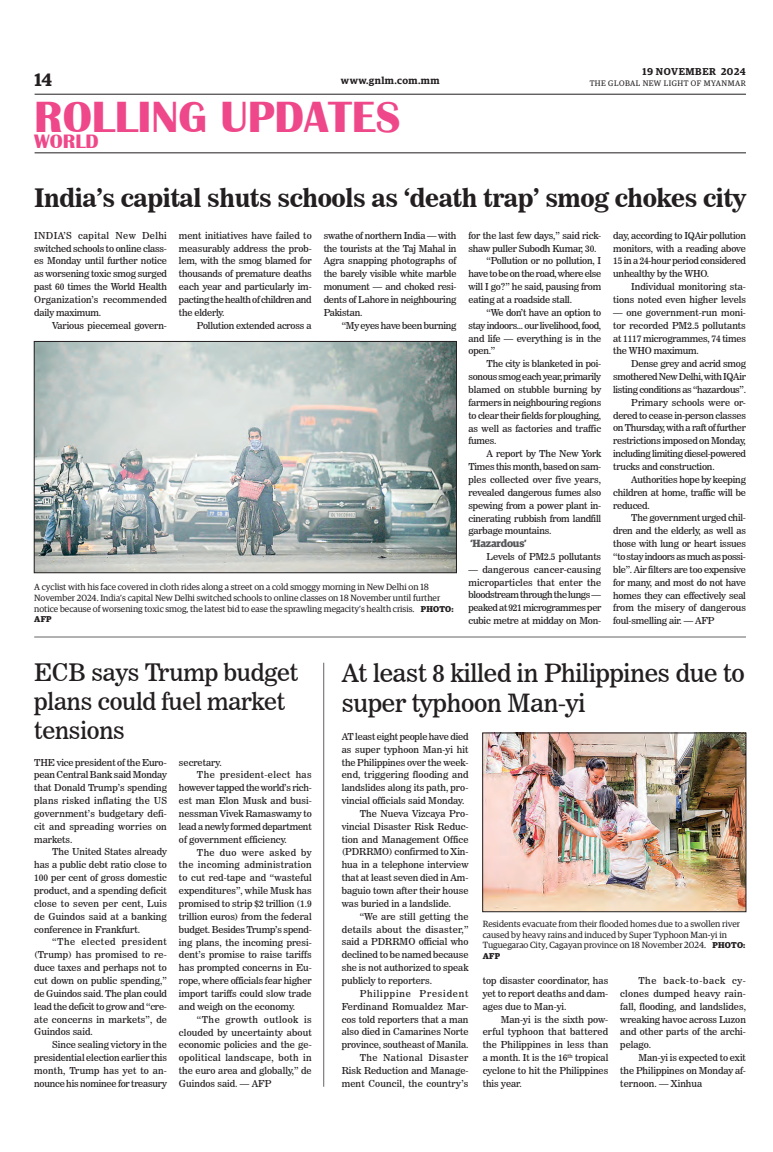
<style>
.page{position:relative;width:773px;height:1152px;background:#fff}
.page>*{position:absolute;margin:0;border:0;box-sizing:border-box;transform-origin:0 0}
.t1{font:700 45px "Britannic";color:#ef488a}
._2_Clm_Head{font:25.3px "News 706 BT Bold C";letter-spacing:-.02em;color:#231f20}
._2_Clm_Head-2{font:25px/30px "News 706 BT Roman C";letter-spacing:-.01em;color:#231f20}
._2_Clm_Head-3{font:24px/28.8px "News 706 BT Roman C";letter-spacing:-.01em;color:#231f20}
.t2{font:700 20px "Britannic";color:#ef488a}
.t3{font:600 18px "Guardian Egyp";color:#231f20}
.Sub_Body{font:700 10.5px "Guardian Egyp";letter-spacing:-.02em;color:#57585a}
.t4{font:600 10px "Guardian Egyp";letter-spacing:.05em;color:#231f20}
._2nd_Body{font:9.5px/12.9px "News 706 BT Roman C";letter-spacing:-.01em;color:#231f20;text-align:justify}
.Normal_Para{font:9.5px/12.9px "News 706 BT Roman C";color:#231f20;text-align:justify}
._2nd_Body-2{font:9.5px "News 706 BT Roman C";letter-spacing:-.03em;color:#231f20}
.t5{font:9px/10.8px "Guardian Egyp";color:#231f20}
.t6{font:700 8.5px "Guardian Egyp";letter-spacing:.02em;color:#231f20}
.t7{font:8px "Guardian Egyp";letter-spacing:.06em;color:#231f20}
.s1{font-weight:700;font-size:8.5px}
</style>
<div class="page">
<hr style="left:35px;top:94px;width:711px;height:1px;background:#231f20">
<hr style="left:35px;top:152px;width:711px;height:1px;background:#231f20">
<img style="left:36px;top:343px;width:418px;height:228px">
<div style="left:34px;top:341px;width:422px;height:232px;border:1px solid #231f20"></div>
<hr style="left:34px;top:637px;width:712px;height:1px;background:#231f20">
<img style="left:484px;top:735px;width:260px;height:175px">
<div style="left:482px;top:733px;width:264px;height:179px;border:1px solid #231f20"></div>
<hr style="left:323px;top:663px;width:1px;height:424px;background:#231f20">
<p class="t4" style="left:642px;top:64px;width:105px">19 NOVEMBER 2024</p>
<h3 class="t3" style="left:35px;top:67px;width:19px">14</h3>
<p class="t4" style="left:341px;top:73px;width:100px">www.gnlm.com.mm</p>
<p class="t7" style="left:589px;top:78px;width:158px">THE GLOBAL NEW LIGHT OF MYANMAR</p>
<h1 class="t1" style="left:34px;top:92px;width:368px">ROLLING UPDATES</h1>
<h3 class="t2" style="left:34px;top:130px;width:66px">WORLD</h3>
<p class="_2_Clm_Head" style="left:34px;top:182px;width:713px">India’s capital shuts schools as ‘death trap’ smog chokes city</p>
<p class="Normal_Para" style="left:34px;top:229px;width:134px">INDIA’S capital New Delhi switched schools to online class&shy;es Monday until further notice as worsening toxic smog surged past 60 times the World Health Organization’s recommended daily maximum.</p>
<p class="_2nd_Body" style="left:52px;top:319px;width:116px">Various piecemeal govern-</p>
<p class="_2nd_Body" style="left:613px;top:229px;width:134px">day, according to IQAir pollution monitors, with a reading above 15 in a 24-hour period considered unhealthy by the WHO.</p>
<p class="_2nd_Body" style="left:613px;top:280px;width:134px;text-align:right">Individual monitoring sta&shy;tions noted even higher levels</p>
<p class="_2nd_Body" style="left:613px;top:306px;width:134px">— one government-run moni&shy;tor recorded PM2.5 pollutants at 1117 microgrammes, 74 times the WHO maximum.</p>
<p class="_2nd_Body" style="left:613px;top:357px;width:134px;text-indent:18px">Dense grey and acrid smog smothered New Delhi, with IQAir listing conditions as “hazardous”.</p>
<p class="_2nd_Body" style="left:613px;top:396px;width:134px;text-indent:18px">Primary schools were or&shy;dered to cease in-person classes on Thursday, with a raft of further restrictions imposed on Monday, including limiting diesel-powered trucks and construction.</p>
<p class="_2nd_Body" style="left:613px;top:473px;width:134px;text-indent:18px">Authorities hope by keeping children at home, traffic will be reduced.</p>
<p class="_2nd_Body" style="left:613px;top:512px;width:134px;text-indent:18px">The government urged chil&shy;dren and the elderly, as well as those with lung or heart issues “to stay indoors as much as possi&shy;ble”. Air filters are too expensive for many, and most do not have homes they can effectively seal from the misery of dangerous foul-smelling air. — AFP</p>
<p class="_2nd_Body" style="left:179px;top:229px;width:134px">ment initiatives have failed to measurably address the prob&shy;lem, with the smog blamed for thousands of premature deaths each year and particularly im&shy;pacting the health of children and the elderly.</p>
<p class="_2nd_Body" style="left:197px;top:319px;width:116px">Pollution extended across a</p>
<p class="_2nd_Body" style="left:324px;top:229px;width:134px">swathe of northern India — with the tourists at the Taj Mahal in Agra snapping photographs of the barely visible white marble monument — and choked resi&shy;dents of Lahore in neighbouring Pakistan.</p>
<p class="_2nd_Body-2" style="left:342px;top:320px;width:116px">“My eyes have been burning</p>
<p class="_2nd_Body" style="left:468px;top:229px;width:134px">for the last few days,” said rick&shy;shaw puller Subodh Kumar, 30.</p>
<p class="_2nd_Body" style="left:468px;top:255px;width:134px;text-indent:18px">“Pollution or no pollution, I have to be on the road, where else will I go?” he said, pausing from eating at a roadside stall.</p>
<p class="_2nd_Body" style="left:468px;top:306px;width:134px;text-indent:18px">“We don’t have an option to stay indoors... our livelihood, food, and life — everything is in the open.”</p>
<p class="_2nd_Body" style="left:468px;top:357px;width:134px;text-indent:18px">The city is blanketed in poi&shy;sonous smog each year, primarily blamed on stubble burning by farmers in neighbouring regions to clear their fields for ploughing, as well as factories and traffic fumes.</p>
<p class="_2nd_Body" style="left:468px;top:447px;width:134px;text-indent:18px">A report by The New York Times this month, based on sam&shy;ples collected over five years, revealed dangerous fumes also spewing from a power plant in&shy;cinerating rubbish from landfill garbage mountains.</p>
<p class="Sub_Body" style="left:470px;top:535px;width:58px">‘Hazardous’</p>
<p class="_2nd_Body" style="left:486px;top:550px;width:116px">Levels of PM2.5 pollutants</p>
<p class="_2nd_Body" style="left:468px;top:563px;width:134px">— dangerous cancer-causing microparticles that enter the bloodstream through the lungs — peaked at 921 microgrammes per cubic metre at midday on Mon-</p>
<p class="t5" style="left:34px;top:581px;width:421px">A cyclist with his face covered in cloth rides along a street on a cold smoggy morning in New Delhi on 18<br>November 2024. India’s capital New Delhi switched schools to online classes on 18 November until further notice because of worsening toxic smog, the latest bid to ease the sprawling megacity’s health crisis. <span class="s1">PHOTO:</span></p>
<p class="t6" style="left:34px;top:613px;width:19px">AFP</p>
<p class="_2_Clm_Head-3" style="left:34px;top:658px;width:265px">ECB says Trump budget plans could fuel market tensions</p>
<p class="Normal_Para" style="left:34px;top:756px;width:134px">THE vice president of the Euro&shy;pean Central Bank said Monday that Donald Trump’s spending plans risked inflating the US government’s budgetary defi&shy;cit and spreading worries on markets.</p>
<p class="_2nd_Body" style="left:34px;top:846px;width:134px;text-indent:18px">The United States already has a public debt ratio close to 100 per cent of gross domestic product, and a spending deficit close to seven per cent, Luis de Guindos said at a banking conference in Frankfurt.</p>
<p class="_2nd_Body" style="left:34px;top:936px;width:134px;text-indent:18px">“The elected president (Trump) has promised to re&shy;duce taxes and perhaps not to cut down on public spending,” de Guindos said. The plan could lead the deficit to grow and “cre&shy;ate concerns in markets”, de Guindos said.</p>
<p class="_2nd_Body" style="left:34px;top:1038px;width:134px;text-indent:18px">Since sealing victory in the presidential election earlier this month, Trump has yet to an&shy;nounce his nominee for treasury</p>
<p class="_2nd_Body" style="left:179px;top:756px;width:44px">secretary.</p>
<p class="_2nd_Body" style="left:179px;top:769px;width:134px;text-indent:18px">The president-elect has however tapped the world’s rich&shy;est man Elon Musk and busi&shy;nessman Vivek Ramaswamy to lead a newly formed department of government efficiency.</p>
<p class="_2nd_Body" style="left:179px;top:846px;width:134px;text-indent:18px">The duo were asked by the incoming administration to cut red-tape and “wasteful expenditures”, while Musk has promised to strip $2 trillion (1.9 trillion euros) from the federal budget. Besides Trump’s spend&shy;ing plans, the incoming presi&shy;dent’s promise to raise tariffs has prompted concerns in Eu&shy;rope, where officials fear higher import tariffs could slow trade and weigh on the economy.</p>
<p class="_2nd_Body" style="left:179px;top:1013px;width:134px;text-indent:18px">“The growth outlook is clouded by uncertainty about economic policies and the ge&shy;opolitical landscape, both in the euro area and globally,” de Guindos said. — AFP</p>
<p class="_2_Clm_Head-2" style="left:342px;top:658px;width:404px">At least 8 killed in Philippines due to super typhoon Man-yi</p>
<p class="Normal_Para" style="left:342px;top:730px;width:128px">AT least eight people have died as super typhoon Man-yi hit the Philippines over the week&shy;end, triggering flooding and landslides along its path, pro&shy;vincial officials said Monday.</p>
<p class="_2nd_Body" style="left:342px;top:807px;width:128px;text-indent:18px">The Nueva Vizcaya Pro&shy;vincial Disaster Risk Reduc&shy;tion and Management Office (PDRRMO) confirmed to Xin&shy;hua in a telephone interview that at least seven died in Am&shy;baguio town after their house was buried in a landslide.</p>
<p class="_2nd_Body" style="left:342px;top:910px;width:128px;text-indent:18px">“We are still getting the details about the disaster,” said a PDRRMO official who declined to be named because she is not authorized to speak publicly to reporters.</p>
<p class="_2nd_Body" style="left:342px;top:987px;width:128px;text-indent:18px">Philippine President Ferdinand Romualdez Mar&shy;cos told reporters that a man also died in Camarines Norte province, southeast of Manila.</p>
<p class="_2nd_Body" style="left:342px;top:1051px;width:128px;text-indent:18px">The National Disaster Risk Reduction and Manage&shy;ment Council, the country’s</p>
<p class="t5" style="left:482px;top:918px;width:264px">Residents evacuate from their flooded homes due to a swollen river caused by heavy rains and induced by Super Typhoon Man-yi in<br>Tuguegarao City, Cagayan province on 18 November 2024. <span class="s1">PHOTO:</span></p>
<p class="t6" style="left:482px;top:949px;width:19px">AFP</p>
<p class="_2nd_Body" style="left:620px;top:974px;width:127px;text-indent:18px">The back-to-back cy&shy;clones dumped heavy rain&shy;fall, flooding, and landslides, wreaking havoc across Luzon and other parts of the archi&shy;pelago.</p>
<p class="_2nd_Body" style="left:620px;top:1051px;width:127px;text-indent:18px">Man-yi is expected to exit the Philippines on Monday af&shy;ternoon. — Xinhua</p>
<p class="_2nd_Body" style="left:482px;top:974px;width:127px">top disaster coordinator, has yet to report deaths and dam&shy;ages due to Man-yi.</p>
<p class="_2nd_Body" style="left:482px;top:1013px;width:127px;text-indent:18px">Man-yi is the sixth pow&shy;erful typhoon that battered the Philippines in less than a month. It is the 16<sup>th</sup> tropical cyclone to hit the Philippines this year.</p>
</div>
